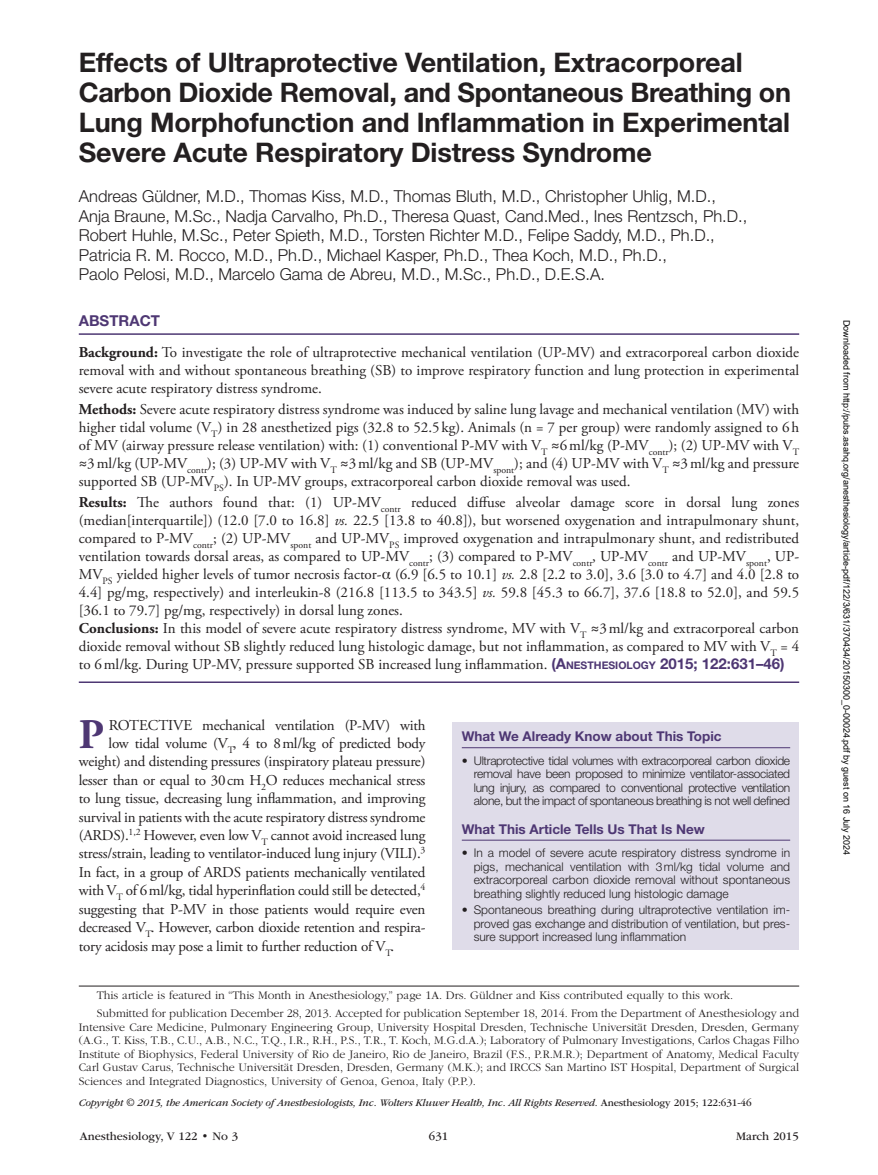
<style>
.page{position:relative;width:878px;height:1175px;background:#fff}
.page>*{position:absolute;margin:0;border:0;box-sizing:border-box;transform-origin:0 0}
.t1{font:700 42.15px "Adobe Garamond Pro";color:#4e3773}
.t2{font:700 27px/30px "Helvetica Neue LT Std";letter-spacing:-.005em;color:#231f20}
.t3{font:300 16.5px/19.5px "Helvetica Neue LT Std";color:#231f20}
.t4{font:15px/18px "Adobe Garamond Pro";color:#231f20;text-align:justify}
.t5{font:700 15px "Helvetica Neue LT Std";color:#4e3773}
.t6{font:700 13.5px "Helvetica Neue LT Std";color:#4e3773}
.t7{font:300 12px/13.5px "ITC Garamond Std";color:#231f20}
.t8{font:300 12px/13.5px "Helvetica Neue LT Std";color:#231f20;text-align:justify}
.t9{font:12px "ITC Garamond Std";color:#231f20}
.t10{font:italic 10.5px "ITC Garamond Std";letter-spacing:-.01em;color:#231f20}
.t11{font:9px "Arial";color:#000}
.s1{font-weight:700}
.s2{font-family:"Gandhari Unicode"}
.s3{font-style:italic}
.s4{font-family:"Helvetica Neue LT Std";font-weight:700;color:#4e3773}
.s5{font-family:"Helvetica Neue LT Std";font-weight:700;font-size:10.5px;color:#4e3773}
.s6{font-style:normal}
</style>
<div class="page">
<div style="left:452px;top:722px;width:347px;height:228px;background:#dfdce9"></div>
<hr style="left:462px;top:747px;width:328px;height:1px;background:#4e3773">
<hr style="left:462px;top:839px;width:328px;height:1px;background:#4e3773">
<hr style="left:79px;top:333px;width:720px;height:2px;background:#4e3773">
<hr style="left:79px;top:681px;width:720px;height:2px;background:#4e3773">
<hr style="left:79px;top:985px;width:720px;height:1px;background:#231f20">
<h2 class="t2" style="left:79px;top:47px;width:714px">Effects of Ultraprotective Ventilation, Extracorporeal Carbon Dioxide Removal, and Spontaneous Breathing on Lung Morphofunction and Inflammation in Experimental Severe Acute Respiratory Distress Syndrome</h2>
<p class="t3" style="left:79px;top:186px;width:670px">Andreas Güldner, M.D., Thomas Kiss, M.D., Thomas Bluth, M.D., Christopher Uhlig, M.D., Anja Braune, M.Sc., Nadja Carvalho, Ph.D., Theresa Quast, Cand.Med., Ines Rentzsch, Ph.D., Robert Huhle, M.Sc., Peter Spieth, M.D., Torsten Richter M.D., Felipe Saddy, M.D., Ph.D., Patricia R. M. Rocco, M.D., Ph.D., Michael Kasper, Ph.D., Thea Koch, M.D., Ph.D.,<br>Paolo Pelosi, M.D., Marcelo Gama de Abreu, M.D., M.Sc., Ph.D., D.E.S.A.</p>
<p class="t5" style="left:79px;top:311px;width:83px">ABSTRACT</p>
<p class="t4" style="left:79px;top:344px;width:721px"><span class="s1">Background:</span> To investigate the role of ultraprotective mechanical ventilation (UP-MV) and extracorporeal carbon dioxide removal with and without spontaneous breathing (SB) to improve respiratory function and lung protection in experimental severe acute respiratory distress syndrome.</p>
<p class="t4" style="left:79px;top:401px;width:722px"><span class="s1">Methods:</span> Severe acute respiratory distress syndrome was induced by saline lung lavage and mechanical ventilation (MV) with higher tidal volume (V<sub>T</sub>) in 28 anesthetized pigs (32.8 to 52.5 kg). Animals (n = 7 per group) were randomly assigned to 6h of MV (airway pressure release ventilation) with: (1) conventional P-MV with V<sub>T</sub> <span class="s2">≈</span>6ml/kg (P-MV<sub>contr</sub>); (2) UP-MV with V<sub>T </sub><span class="s2">≈</span>3ml/kg (UP-MV<sub>contr</sub>); (3) UP-MV with V<sub>T</sub> <span class="s2">≈</span>3ml/kg and SB (UP-MV<sub>spont</sub>); and (4) UP-MV with V<sub>T</sub> <span class="s2">≈</span>3ml/kg and pressure supported SB (UP-MV<sub>PS</sub>). In UP-MV groups, extracorporeal carbon dioxide removal was used.</p>
<p class="t4" style="left:79px;top:494px;width:722px;text-align:left"><span class="s1">Results:</span> The authors found that: (1) UP-MV<sub>contr</sub> reduced diffuse alveolar damage score in dorsal lung zones (median[interquartile]) (12.0 [7.0 to 16.8] <span class="s3">vs.</span> 22.5 [13.8 to 40.8]), but worsened oxygenation and intrapulmonary shunt, compared to P-MV<sub>contr</sub>; (2) UP-MV<sub>spont</sub> and UP-MV<sub>PS</sub> improved oxygenation and intrapulmonary shunt, and redistributed ventilation towards dorsal areas, as compared to UP-MV<sub>contr</sub>; (3) compared to P-MV<sub>contr</sub>, UP-MV<sub>contr</sub> and UP-MV<sub>spont</sub>, UP-MV<sub>PS</sub> yielded higher levels of tumor necrosis factor-<span class="s2">α</span> (6.9 [6.5 to 10.1] <span class="s3">vs.</span> 2.8 [2.2 to 3.0], 3.6 [3.0 to 4.7] and 4.0 [2.8 to 4.4] pg/mg, respectively) and interleukin-8 (216.8 [113.5 to 343.5] <span class="s3">vs.</span> 59.8 [45.3 to 66.7], 37.6 [18.8 to 52.0], and 59.5 [36.1 to 79.7] pg/mg, respectively) in dorsal lung zones.<br><span class="s1">Conclusions:</span> In this model of severe acute respiratory distress syndrome, MV with V<sub>T</sub> <span class="s2">≈</span>3ml/kg and extracorporeal carbon dioxide removal without SB slightly reduced lung histologic damage, but not inflammation, as compared to MV with V<sub>T</sub> = 4 to 6ml/kg. During UP-MV, pressure supported SB increased lung inflammation. <span class="s4">(A</span><span class="s5">NESTHESIOLOGY</span> <span class="s4">2015; 122:631–46)</span></p>
<h1 class="t1" style="left:79px;top:709px;width:27px">P</h1>
<p class="t4" style="left:109px;top:716px;width:318px">ROTECTIVE mechanical ventilation (P-MV) with</p>
<p class="t4" style="left:109px;top:734px;width:318px">low tidal volume (V<sub>T</sub>, 4 to 8ml/kg of predicted body</p>
<p class="t4" style="left:79px;top:753px;width:348px">weight) and distending pressures (inspiratory plateau pressure)</p>
<p class="t4" style="left:79px;top:771px;width:348px">lesser than or equal to 30cm H<sub>2</sub>O reduces mechanical stress</p>
<p class="t4" style="left:79px;top:790px;width:348px">to lung tissue, decreasing lung inflammation, and improving</p>
<p class="t4" style="left:79px;top:808px;width:348px">survival in patients with the acute respiratory distress syndrome</p>
<p class="t4" style="left:79px;top:826px;width:348px">(ARDS).<sup>1,2</sup> However, even low V<sub>T</sub> cannot avoid increased lung</p>
<p class="t4" style="left:79px;top:845px;width:348px">stress/strain, leading to ventilator-induced lung injury (VILI).<sup>3</sup></p>
<p class="t4" style="left:79px;top:863px;width:348px">In fact, in a group of ARDS patients mechanically ventilated</p>
<p class="t4" style="left:79px;top:882px;width:348px">with V<sub>T</sub> of 6ml/kg, tidal hyperinflation could still be detected,<sup>4</sup></p>
<p class="t4" style="left:79px;top:900px;width:348px">suggesting that P-MV in those patients would require even</p>
<p class="t4" style="left:79px;top:919px;width:348px">decreased V<sub>T</sub>. However, carbon dioxide retention and respira-</p>
<p class="t4" style="left:79px;top:937px;width:317px">tory acidosis may pose a limit to further reduction of V<sub>T</sub>.</p>
<p class="t6" style="left:462px;top:728px;width:261px">What We Already Know about This Topic</p>
<p class="t8" style="left:474px;top:753px;width:318px;text-indent:-12px">• Ultraprotective tidal volumes with extracorporeal carbon dioxide removal have been proposed to minimize ventilator-associated lung injury, as compared to conventional protective ventilation alone, but the impact of spontaneous breathing is not well defined</p>
<p class="t6" style="left:462px;top:820px;width:244px">What This Article Tells Us That Is New</p>
<p class="t8" style="left:473px;top:845px;width:318px;text-indent:-12px">• In a model of severe acute respiratory distress syndrome in pigs, mechanical ventilation with 3ml/kg tidal volume and extracorporeal carbon dioxide removal without spontaneous breathing slightly reduced lung histologic damage</p>
<p class="t8" style="left:473px;top:902px;width:318px;text-indent:-12px">• Spontaneous breathing during ultraprotective ventilation im&shy;proved gas exchange and distribution of ventilation, but pres&shy;sure support increased lung inflammation</p>
<p class="t7" style="left:97px;top:986px;width:703px;line-height:18px">This article is featured in “This Month in Anesthesiology,” page 1A. Drs. Güldner and Kiss contributed equally to this work.<br>Submitted for publication December 28, 2013. Accepted for publication September 18, 2014. From the Department of Anesthesiology and</p>
<p class="t7" style="left:79px;top:1020px;width:722px;text-align:justify">Intensive Care Medicine, Pulmonary Engineering Group, University Hospital Dresden, Technische Universität Dresden, Dresden, Germany (A.G., T. Kiss, T.B., C.U., A.B., N.C., T.Q., I.R., R.H., P.S., T.R., T. Koch, M.G.d.A.); Laboratory of Pulmonary Investigations, Carlos Chagas Filho Institute of Biophysics, Federal University of Rio de Janeiro, Rio de Janeiro, Brazil (F.S., P.R.M.R.); Department of Anatomy, Medical Faculty Carl Gustav Carus, Technische Universität Dresden, Dresden, Germany (M.K.); and IRCCS San Martino IST Hospital, Department of Surgical Sciences and Integrated Diagnostics, University of Genoa, Genoa, Italy (P.P.).</p>
<p class="t10" style="left:79px;top:1096px;width:674px">Copyright © 2015, the American Society of Anesthesiologists, Inc. Wolters Kluwer Health, Inc. All Rights Reserved. <span class="s6">Anesthesiology 2015; 122:631-46</span></p>
<p class="t9" style="left:80px;top:1130px;width:160px">Anesthesiology, V 122 • No 3</p>
<p class="t9" style="left:429px;top:1130px;width:21px">631</p>
<p class="t9" style="left:736px;top:1130px;width:64px">March 2015</p>
<p class="t11" style="left:850px;top:320px;width:537px;rotate:90deg">Downloaded from http://pubs.asahq.org/anesthesiology/article-pdf/122/3/631/370434/20150300_0-00024.pdf by guest on 16 July 2024</p>
</div>
